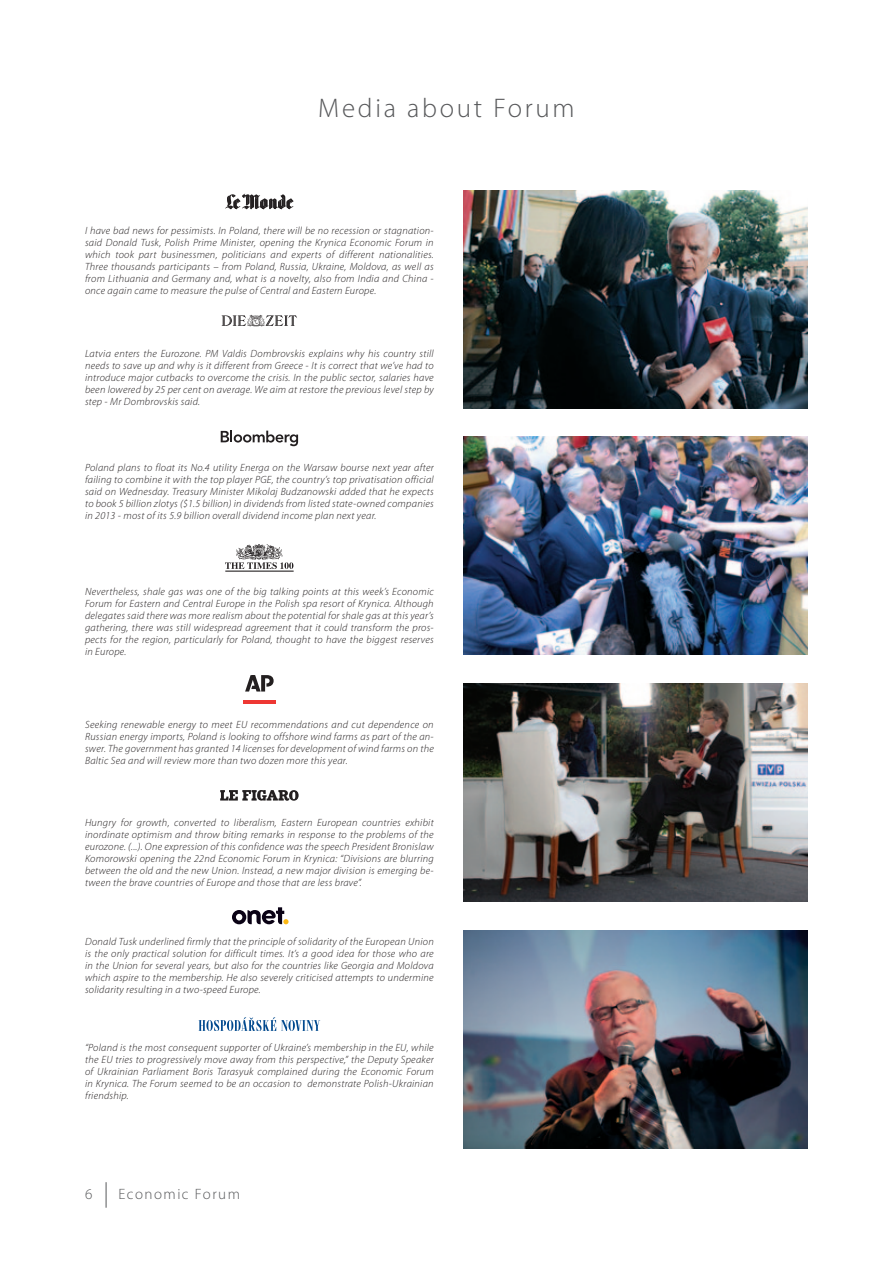
<style>
.page{position:relative;width:893px;height:1263px;background:#fff}
.page>*{position:absolute;margin:0;border:0;box-sizing:border-box;transform-origin:0 0}
.t1{font:300 27px "Myriad Pro";letter-spacing:.1em;color:#57585a}
.t2{font:300 15px "Myriad Pro";letter-spacing:.1em;color:#57585a}
.t3{font:italic 300 10.5px/12px "Myriad Pro";letter-spacing:.025em;color:#231f20;text-align:justify}
</style>
<div class="page">
<svg style="left:106px;top:1182px;width:1px;height:26px"></svg>
<svg style="left:222px;top:315px;width:75px;height:11px"></svg>
<hr style="left:243px;top:700px;width:33px;height:4px;background:#ee3733">
<svg style="left:245px;top:675px;width:29px;height:16px"></svg>
<img style="left:463px;top:190px;width:345px;height:218px">
<svg style="left:225px;top:544px;width:68px;height:25px"></svg>
<hr style="left:225px;top:571px;width:69px;height:1px;background:#231f20">
<svg style="left:220px;top:790px;width:79px;height:11px"></svg>
<svg style="left:225px;top:194px;width:69px;height:16px"></svg>
<svg style="left:199px;top:1017px;width:121px;height:14px"></svg>
<img style="left:463px;top:930px;width:345px;height:218px">
<img style="left:463px;top:684px;width:345px;height:217px">
<svg style="left:221px;top:431px;width:77px;height:15px"></svg>
<svg style="left:232px;top:907px;width:57px;height:17px"></svg>
<img style="left:463px;top:437px;width:345px;height:218px">
<h1 class="t1" style="left:318px;top:91px;width:258px">Media about Forum</h1>
<p class="t3" style="left:85px;top:224px;width:350px">I have bad news for pessimists. In Poland, there will be no recession or stagnation&shy;said Donald Tusk, Polish Prime Minister, opening the Krynica Economic Forum in which took part businessmen, politicians and experts of different nationalities.<br>Three thousands participants – from Poland, Russia, Ukraine, Moldova, as well as from Lithuania and Germany and, what is a novelty, also from India and China - once again came to measure the pulse of Central and Eastern Europe.</p>
<p class="t3" style="left:85px;top:347px;width:350px">Latvia enters the Eurozone. PM Valdis Dombrovskis explains why his country still needs to save up and why is it different from Greece - It is correct that we’ve had to introduce major cutbacks to overcome the crisis. In the public sector, salaries have been lowered by 25 per cent on average. We aim at restore the previous level step by step - Mr Dombrovskis said.</p>
<p class="t3" style="left:85px;top:462px;width:350px">Poland plans to float its No.4 utility Energa on the Warsaw bourse next year after failing to combine it with the top player PGE, the country’s top privatisation official said on Wednesday. Treasury Minister Mikolaj Budzanowski added that he expects to book 5 billion zlotys ($1.5 billion) in dividends from listed state-owned companies in 2013 - most of its 5.9 billion overall dividend income plan next year.</p>
<p class="t3" style="left:85px;top:585px;width:350px">Nevertheless, shale gas was one of the big talking points at this week’s Economic Forum for Eastern and Central Europe in the Polish spa resort of Krynica. Although delegates said there was more realism about the potential for shale gas at this year’s gathering, there was still widespread agreement that it could transform the pros&shy;pects for the region, particularly for Poland, thought to have the biggest reserves in Europe.</p>
<p class="t3" style="left:85px;top:718px;width:350px">Seeking renewable energy to meet EU recommendations and cut dependence on Russian energy imports, Poland is looking to offshore wind farms as part of the an&shy;swer. The government has granted 14 licenses for development of wind farms on the Baltic Sea and will review more than two dozen more this year.</p>
<p class="t3" style="left:85px;top:816px;width:350px">Hungry for growth, converted to liberalism, Eastern European countries exhibit inordinate optimism and throw biting remarks in response to the problems of the eurozone. (...). One expression of this confidence was the speech President Bronislaw Komorowski opening the 22nd Economic Forum in Krynica: “Divisions are blurring between the old and the new Union. Instead, a new major division is emerging be&shy;tween the brave countries of Europe and those that are less brave”.</p>
<p class="t3" style="left:85px;top:936px;width:350px">Donald Tusk underlined firmly that the principle of solidarity of the European Union is the only practical solution for difficult times. It’s a good idea for those who are in the Union for several years, but also for the countries like Georgia and Moldova which aspire to the membership. He also severely criticised attempts to undermine solidarity resulting in a two-speed Europe.</p>
<p class="t3" style="left:85px;top:1041px;width:350px">“Poland is the most consequent supporter of Ukraine’s membership in the EU, while the EU tries to progressively move away from this perspective,” the Deputy Speaker of Ukrainian Parliament Boris Tarasyuk complained during the Economic Forum in Krynica. The Forum seemed to be an occasion to demonstrate Polish-Ukrainian friendship.</p>
<h2 class="t2" style="left:85px;top:1185px;width:9px">6</h2>
<h2 class="t2" style="left:118px;top:1185px;width:123px">Economic Forum</h2>
</div>
